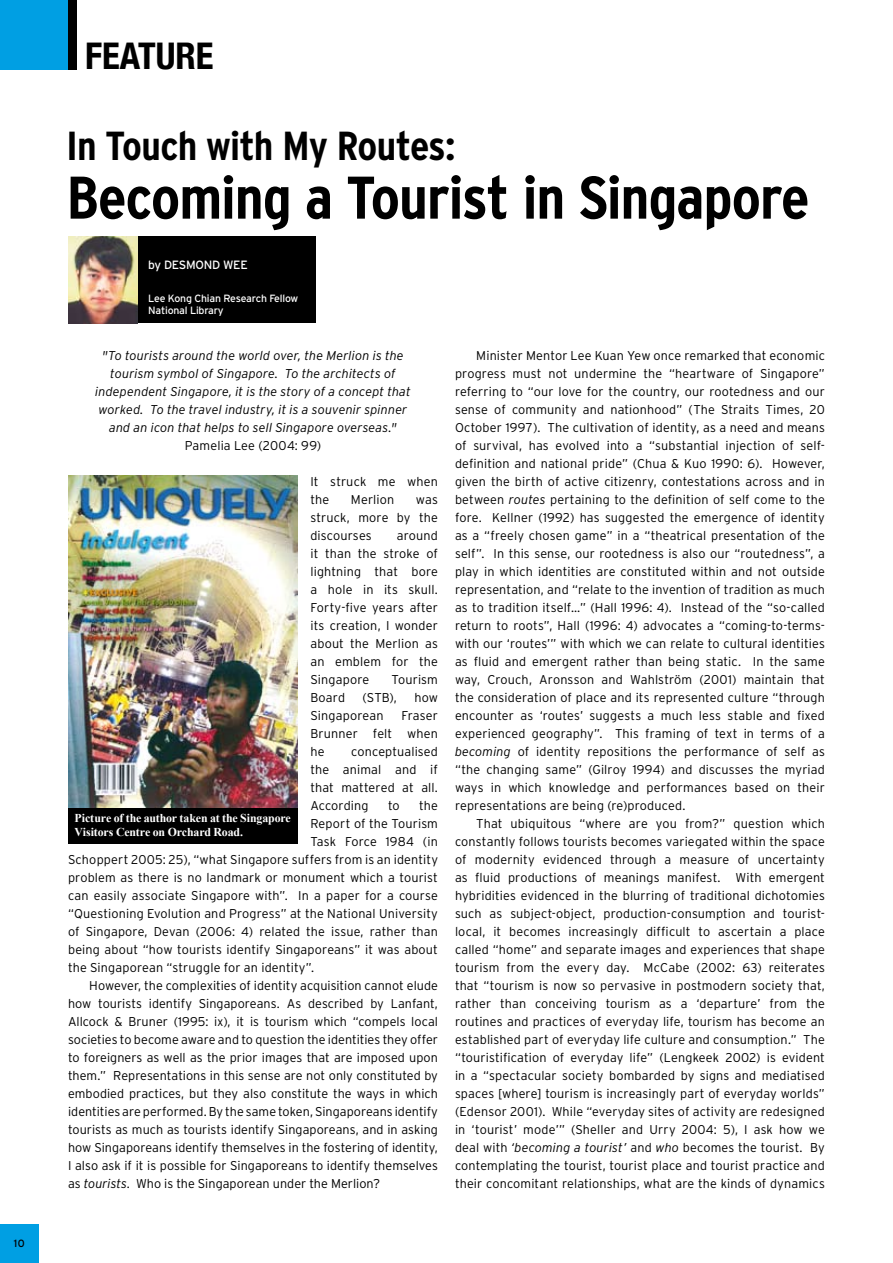
<style>
.page{position:relative;width:893px;height:1263px;background:#fff}
.page>*{position:absolute;margin:0;border:0;box-sizing:border-box;transform-origin:0 0}
.t1{font:700 condensed 60px "Interstate";letter-spacing:-.02em;color:#000;scale:1.05 1}
.t2{font:700 condensed 40.5px "Interstate";letter-spacing:-.02em;color:#000;scale:1.05 1}
.t3{font:700 condensed 36.75px "Helvetica Neue";color:#000}
.t4{font:300 12.75px/18px "Interstate";letter-spacing:.005em;color:#000;text-align:justify}
.t5{font:italic 300 12.75px/18px "Interstate";letter-spacing:.01em;color:#000;text-align:center}
.t6{font:700 12px/14.4px "Times New Roman";letter-spacing:-.01em;color:#fff}
.t7{font:12px "Interstate";letter-spacing:-.02em;color:#fff}
.t8{font:10.5px/12px "Interstate";letter-spacing:-.02em;color:#fff}
.t9{font:10.5px "Interstate";color:#000}
.s1{font-style:italic}
</style>
<div class="page">
<div style="left:0;top:0;width:69px;height:69px;background:#009fe3"></div>
<div style="left:68px;top:0;width:9px;height:69px;background:#000"></div>
<div style="left:0;top:1224px;width:39px;height:39px;background:#009fe3"></div>
<div style="left:138px;top:237px;width:178px;height:86px;background:#000"></div>
<img style="left:68px;top:237px;width:70px;height:86px">
<div style="left:68px;top:804px;width:230px;height:40px;background:#000"></div>
<img style="left:68px;top:475px;width:230px;height:333px">
<p class="t9" style="left:14px;top:1237px;width:13px">10</p>
<h3 class="t3" style="left:85px;top:34px;width:130px">FEATURE</h3>
<h2 class="t2" style="left:67px;top:123px;width:372px">In Touch with My Routes:</h2>
<h1 class="t1" style="left:67px;top:164px;width:709px">Becoming a Tourist in Singapore</h1>
<p class="t7" style="left:148px;top:258px;width:101px">by Desmond Wee</p>
<p class="t8" style="left:148px;top:292px;width:152px">Lee Kong Chian Research Fellow<br>National Library</p>
<p class="t5" style="left:95px;top:346px;width:317px">"To tourists around the world over, the Merlion is the tourism symbol of Singapore. To the architects of independent Singapore, it is the story of a concept that worked. To the travel industry, it is a souvenir spinner and an icon that helps to sell Singapore overseas."</p>
<p class="t4" style="left:185px;top:436px;width:138px">Pamelia Lee (2004: 99)</p>
<p class="t4" style="left:310px;top:472px;width:129px">It struck me when the</p>
<p class="t4" style="left:351px;top:490px;width:45px">Merlion</p>
<p class="t4" style="left:310px;top:490px;width:129px;text-indent:106px">was struck, more by the discourses</p>
<p class="t4" style="left:310px;top:526px;width:129px;text-indent:86px">around it than the stroke of lightning that bore a hole in its skull.<br>Forty-five years after its creation, I wonder about the Merlion as an emblem for the Singapore</p>
<p class="t4" style="left:392px;top:670px;width:48px">Tourism</p>
<p class="t4" style="left:310px;top:688px;width:36px">Board</p>
<p class="t4" style="left:362px;top:688px;width:36px">(STB),</p>
<p class="t4" style="left:414px;top:688px;width:25px">how</p>
<p class="t4" style="left:310px;top:706px;width:75px">Singaporean</p>
<p class="t4" style="left:310px;top:706px;width:129px;text-indent:91px">Fraser Brunner felt when he</p>
<p class="t4" style="left:310px;top:742px;width:129px;text-indent:41px">conceptualised the animal and if that mattered at all.<br>According</p>
<p class="t4" style="left:388px;top:796px;width:13px">to</p>
<p class="t4" style="left:419px;top:796px;width:20px">the</p>
<p class="t4" style="left:310px;top:814px;width:129px">Report of the Tourism</p>
<p class="t4" style="left:310px;top:832px;width:129px">Task Force 1984 (in</p>
<p class="t4" style="left:68px;top:850px;width:371px">Schoppert 2005: 25), “what Singapore suffers from is an identity</p>
<p class="t4" style="left:68px;top:868px;width:371px">problem as there is no landmark or monument which a tourist</p>
<p class="t4" style="left:68px;top:886px;width:371px">can easily associate Singapore with”. In a paper for a course</p>
<p class="t4" style="left:68px;top:904px;width:371px">“Questioning Evolution and Progress” at the National University</p>
<p class="t4" style="left:68px;top:922px;width:371px">of Singapore, Devan (2006: 4) related the issue, rather than</p>
<p class="t4" style="left:68px;top:941px;width:371px">being about “how tourists identify Singaporeans” it was about</p>
<p class="t4" style="left:68px;top:959px;width:248px">the Singaporean “struggle for an identity”.</p>
<p class="t4" style="left:89px;top:977px;width:350px">However, the complexities of identity acquisition cannot elude</p>
<p class="t4" style="left:68px;top:995px;width:371px">how tourists identify Singaporeans. As described by Lanfant,</p>
<p class="t4" style="left:68px;top:1013px;width:371px">Allcock &amp; Bruner (1995: ix), it is tourism which “compels local</p>
<p class="t4" style="left:68px;top:1031px;width:371px">societies to become aware and to question the identities they offer</p>
<p class="t4" style="left:68px;top:1049px;width:371px">to foreigners as well as the prior images that are imposed upon</p>
<p class="t4" style="left:68px;top:1067px;width:371px">them.” Representations in this sense are not only constituted by</p>
<p class="t4" style="left:68px;top:1085px;width:371px">embodied practices, but they also constitute the ways in which</p>
<p class="t4" style="left:68px;top:1103px;width:371px">identities are performed. By the same token, Singaporeans identify</p>
<p class="t4" style="left:68px;top:1121px;width:371px">tourists as much as tourists identify Singaporeans, and in asking</p>
<p class="t4" style="left:68px;top:1139px;width:371px">how Singaporeans identify themselves in the fostering of identity,</p>
<p class="t4" style="left:68px;top:1157px;width:371px">I also ask if it is possible for Singaporeans to identify themselves</p>
<p class="t4" style="left:68px;top:1175px;width:314px">as <span class="s1">tourists</span>. Who is the Singaporean under the Merlion?</p>
<p class="t6" style="left:75px;top:810px;width:218px">Picture of the author taken at the Singapore<br>Visitors Centre on Orchard Road.</p>
<p class="t4" style="left:455px;top:346px;width:371px;text-indent:21px">Minister Mentor Lee Kuan Yew once remarked that economic progress must not undermine the “heartware of Singapore” referring to “our love for the country, our rootedness and our sense of community and nationhood” (The Straits Times, 20<br>October 1997). The cultivation of identity, as a need and means of survival, has evolved into a “substantial injection of self&shy;definition and national pride” (Chua &amp; Kuo 1990: 6). However, given the birth of active citizenry, contestations across and in between <span class="s1">routes</span> pertaining to the definition of self come to the fore. Kellner (1992) has suggested the emergence of identity as a “freely chosen game” in a “theatrical presentation of the self”. In this sense, our rootedness is also our “routedness”, a play in which identities are constituted within and not outside representation, and “relate to the invention of tradition as much as to tradition itself…” (Hall 1996: 4). Instead of the “so-called return to roots”, Hall (1996: 4) advocates a “coming-to-terms&shy;with our ‘routes’” with which we can relate to cultural identities as fluid and emergent rather than being static. In the same way, Crouch, Aronsson and Wahlström (2001) maintain that the consideration of place and its represented culture “through encounter as ‘routes’ suggests a much less stable and fixed experienced geography”. This framing of text in terms of a <span class="s1">becoming</span> of identity repositions the performance of self as “the changing same” (Gilroy 1994) and discusses the myriad ways in which knowledge and performances based on their representations are being (re)produced.</p>
<p class="t4" style="left:455px;top:814px;width:371px;text-indent:21px">That ubiquitous “where are you from?” question which constantly follows tourists becomes variegated within the space of modernity evidenced through a measure of uncertainty as fluid productions of meanings manifest. With emergent hybridities evidenced in the blurring of traditional dichotomies such as subject-object, production-consumption and tourist&shy;local, it becomes increasingly difficult to ascertain a place called “home” and separate images and experiences that shape tourism from the every day. McCabe (2002: 63) reiterates that “tourism is now so pervasive in postmodern society that, rather than conceiving tourism as a ‘departure’ from the routines and practices of everyday life, tourism has become an established part of everyday life culture and consumption.” The “touristification of everyday life” (Lengkeek 2002) is evident in a “spectacular society bombarded by signs and mediatised spaces [where] tourism is increasingly part of everyday worlds” (Edensor 2001). While “everyday sites of activity are redesigned in ‘tourist’ mode’” (Sheller and Urry 2004: 5), I ask how we deal with <span class="s1">‘becoming a tourist’</span> and <span class="s1">who</span> becomes the tourist. By contemplating the tourist, tourist place and tourist practice and their concomitant relationships, what are the kinds of dynamics</p>
</div>
